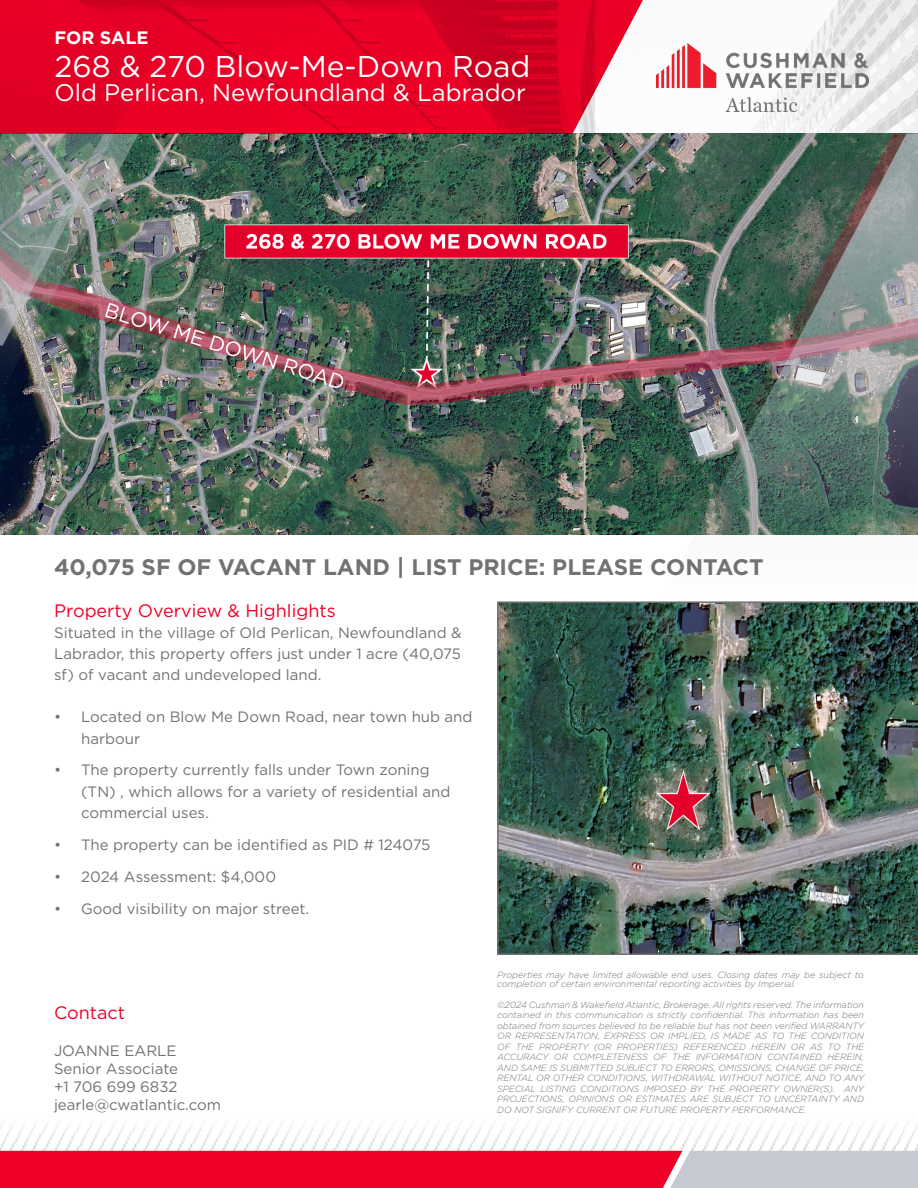
<style>
.page{position:relative;width:918px;height:1188px;background:#fff}
.page>*{position:absolute;margin:0;border:0;box-sizing:border-box;transform-origin:0 0}
.t1{font:30px "Gotham";color:#fff}
.t2{font:24px "Gotham";color:#fff}
.t3{font:700 22.5px "Gotham";color:#717271}
.t4{font:18px "Gotham";color:#ef0027}
.t5{font:700 18px "Gotham";color:#fff}
.t6{font:15px/21.1px "Gotham";color:#717271}
.t7{font:italic 300 9px/10.5px "Gotham";color:#717271}
</style>
<div class="page">
<img style="left:497px;top:601px;width:421px;height:354px">
<img style="left:643px;top:0;width:275px;height:134px">
<img style="left:657px;top:44px;width:211px;height:68px">
<img style="left:0;top:134px;width:654px;height:401px">
<img style="left:138px;top:134px;width:50px;height:212px">
<svg style="left:0;top:0;width:643px;height:134px;background:#e30d30"></svg>
<img style="left:654px;top:134px;width:264px;height:479px">
<img style="left:702px;top:134px;width:205px;height:363px">
<img style="left:0;top:134px;width:138px;height:268px">
<img style="left:0;top:1123px;width:918px;height:28px">
<svg style="left:0;top:1151px;width:918px;height:37px;background:#e43654"></svg>
<p class="t5" style="left:54px;top:26px;width:96px">FOR SALE</p>
<p class="t1" style="left:54px;top:48px;width:477px">268 &amp; 270 Blow-Me-Down Road</p>
<p class="t2" style="left:54px;top:78px;width:473px">Old Perlican, Newfoundland &amp; Labrador</p>
<p class="t3" style="left:54px;top:552px;width:711px">40,075 SF OF VACANT LAND | LIST PRICE: PLEASE CONTACT</p>
<p class="t4" style="left:54px;top:599px;width:283px">Property Overview &amp; Highlights</p>
<p class="t6" style="left:54px;top:622px;width:409px;text-align:justify">Situated in the village of Old Perlican, Newfoundland &amp; Labrador, this property offers just under 1 acre (40,075 sf) of vacant and undeveloped land.</p>
<p class="t6" style="left:81px;top:706px;width:393px;text-indent:-27px">• Located on Blow Me Down Road, near town hub and harbour</p>
<p class="t6" style="left:81px;top:759px;width:371px;text-indent:-27px">• The property currently falls under Town zoning (TN) , which allows for a variety of residential and commercial uses.</p>
<p class="t6" style="left:54px;top:834px;width:378px">• The property can be identified as PID # 124075</p>
<p class="t6" style="left:54px;top:865px;width:223px">• 2024 Assessment: $4,000</p>
<p class="t6" style="left:54px;top:897px;width:257px">• Good visibility on major street.</p>
<p class="t4" style="left:54px;top:1001px;width:73px">Contact</p>
<p class="t6" style="left:54px;top:1040px;width:124px">JOANNE EARLE</p>
<p class="t6" style="left:54px;top:1058px;width:126px">Senior Associate</p>
<p class="t6" style="left:54px;top:1076px;width:125px">+1 706 699 6832</p>
<p class="t6" style="left:54px;top:1094px;width:168px">jearle@cwatlantic.com</p>
<p class="t7" style="left:497px;top:970px;width:368px;line-height:9px">Properties may have limited allowable end uses. Closing dates may be subject to completion of certain environmental reporting activities by Imperial.</p>
<p class="t7" style="left:497px;top:999px;width:368px;text-align:justify">©2024 Cushman &amp; Wakefield Atlantic, Brokerage. All rights reserved. The information contained in this communication is strictly confidential. This information has been obtained from sources believed to be reliable but has not been verified WARRANTY OR REPRESENTATION, EXPRESS OR IMPLIED, IS MADE AS TO THE CONDITION OF THE PROPERTY (OR PROPERTIES) REFERENCED HEREIN OR AS TO THE ACCURACY OR COMPLETENESS OF THE INFORMATION CONTAINED HEREIN, AND SAME IS SUBMITTED SUBJECT TO ERRORS, OMISSIONS, CHANGE OF PRICE, RENTAL OR OTHER CONDITIONS, WITHDRAWAL WITHOUT NOTICE, AND TO ANY SPECIAL LISTING CONDITIONS IMPOSED BY THE PROPERTY OWNER(S). ANY PROJECTIONS, OPINIONS OR ESTIMATES ARE SUBJECT TO UNCERTAINTY AND DO NOT SIGNIFY CURRENT OR FUTURE PROPERTY PERFORMANCE.</p>
</div>
